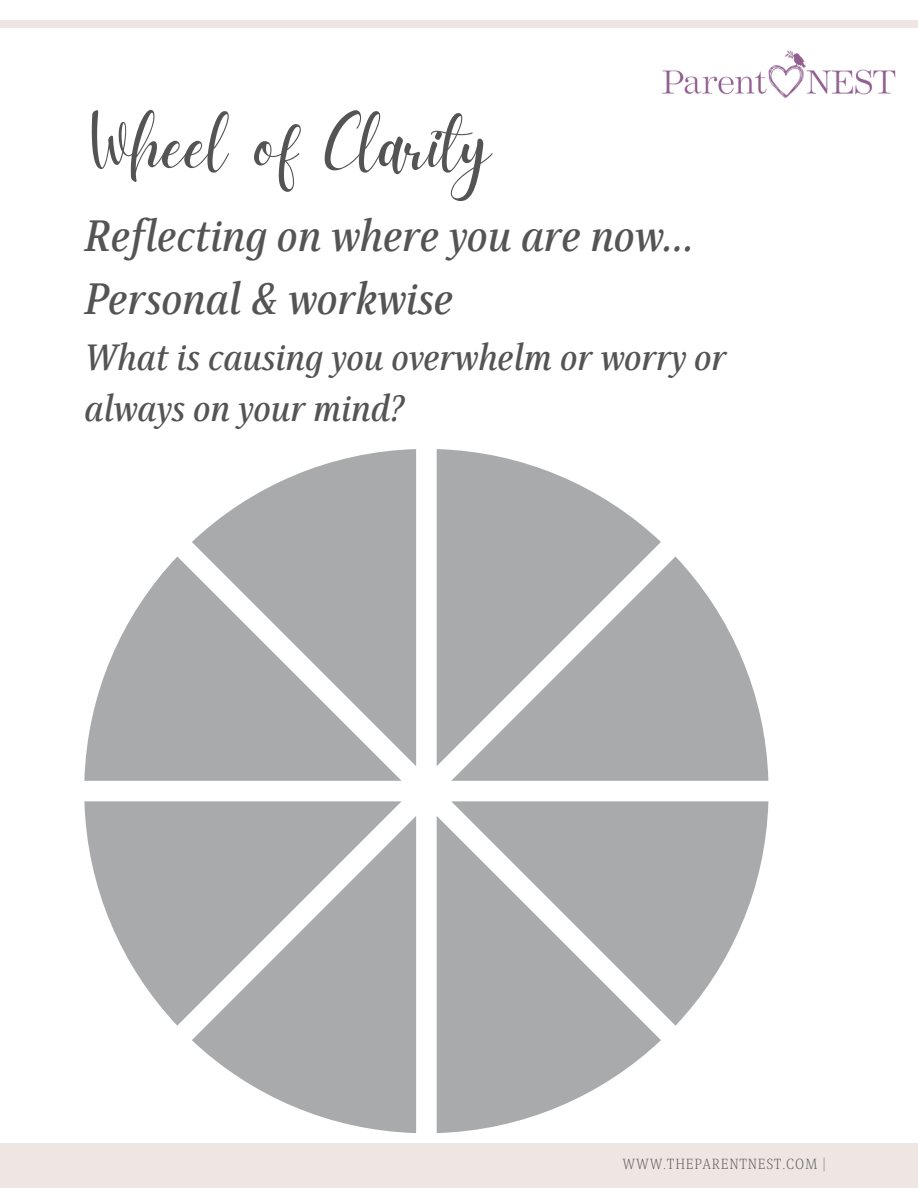
<style>
.page{position:relative;width:918px;height:1188px;background:#fff}
.page>*{position:absolute;margin:0;border:0;box-sizing:border-box;transform-origin:0 0}
.t1{font:75px "Daydream";color:#545454}
.t2{font:italic 600 45px/63px "Singel";color:#545454}
.t3{font:italic 600 37.5px/51.8px "Singel";color:#545454}
.t4{font:300 15px "Singel";letter-spacing:.05em;color:#545454}
</style>
<div class="page">
<svg style="left:192px;top:449px;width:224px;height:317px;fill:#a9aaab"></svg>
<svg style="left:437px;top:449px;width:224px;height:317px;fill:#a9aaab"></svg>
<svg style="left:84px;top:801px;width:318px;height:225px;fill:#a9aaab"></svg>
<svg style="left:84px;top:556px;width:318px;height:225px;fill:#a9aaab"></svg>
<svg style="left:192px;top:816px;width:224px;height:317px;fill:#a9aaab"></svg>
<svg style="left:451px;top:556px;width:317px;height:225px;fill:#a9aaab"></svg>
<svg style="left:451px;top:801px;width:317px;height:225px;fill:#a9aaab"></svg>
<svg style="left:437px;top:816px;width:224px;height:317px;fill:#a9aaab"></svg>
<div style="left:0;top:20px;width:918px;height:8px;background:#ede6e2"></div>
<div style="left:0;top:1143px;width:918px;height:45px;background:#ede6e2"></div>
<img style="left:662px;top:50px;width:234px;height:48px">
<h2 class="t1" style="left:92px;top:101px;width:401px">Wheel of Clarity</h2>
<h1 class="t2" style="left:84px;top:206px;width:612px">Reflecting on where you are now…<br>Personal &amp; workwise</h1>
<h1 class="t3" style="left:84px;top:332px;width:643px">What is causing you overwhelm or worry or always on your mind?</h1>
<p class="t4" style="left:623px;top:1155px;width:205px">WWW.THEPARENTNEST.COM |</p>
</div>
